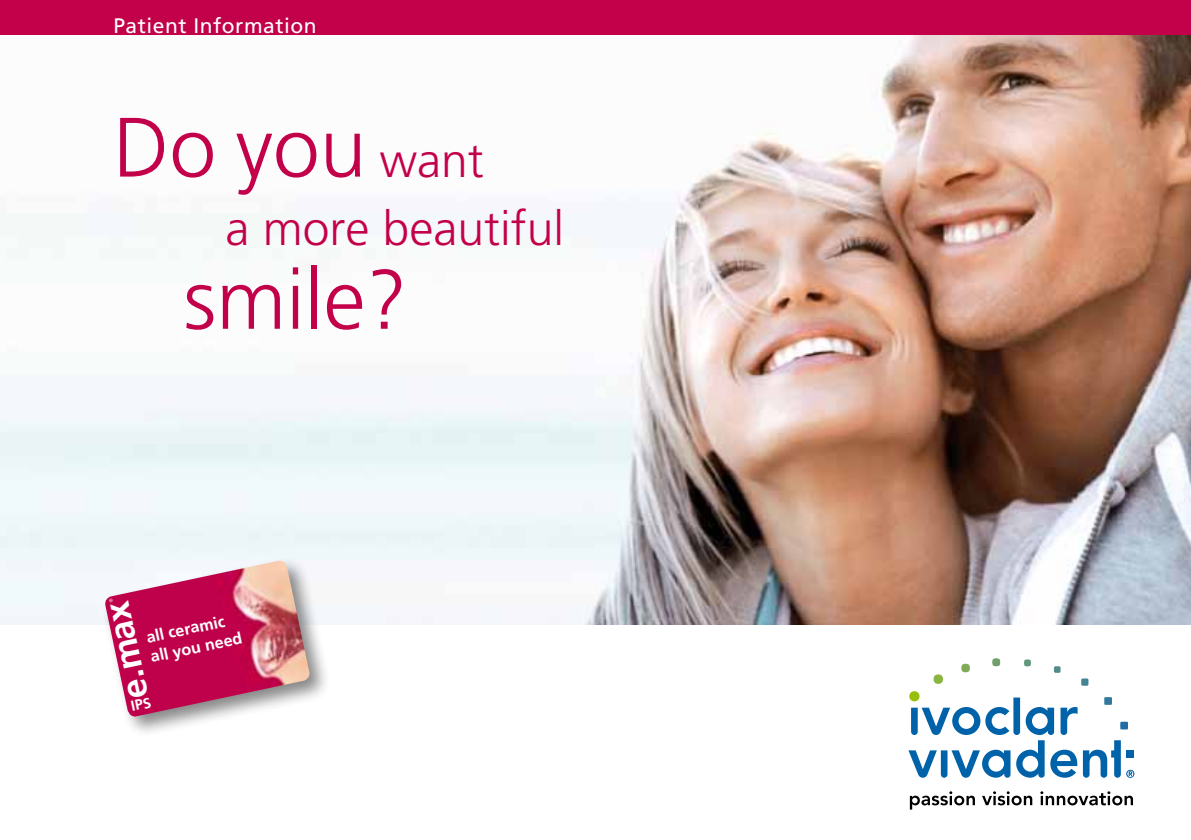
<style>
.page{position:relative;width:1191px;height:840px;background:#fff}
.page>*{position:absolute;margin:0;border:0;box-sizing:border-box;transform-origin:0 0}
.t1{font:300 84px "Frutiger";color:#c3004a}
.t2{font:300 48px "Frutiger";color:#c3004a}
.t3{font:700 35.6px "Frutiger";color:#fff}
.t4{font:21px "Frutiger";letter-spacing:.025em;color:#fff}
.t5{font:700 16.2px/20px "Frutiger";color:#fff}
.s1{font-size:48px}
</style>
<div class="page">
<img style="left:0;top:34px;width:1191px;height:590px">
<svg style="left:1104px;top:696px;width:8px;height:8px"></svg>
<div style="left:1081px;top:678px;width:7px;height:7px;background:#448295"></div>
<svg style="left:1054px;top:666px;width:6px;height:6px"></svg>
<svg style="left:1024px;top:659px;width:7px;height:7px"></svg>
<svg style="left:992px;top:658px;width:8px;height:8px"></svg>
<div style="left:1126px;top:750px;width:8px;height:7px;background:#0062a9"></div>
<div style="left:1120px;top:721px;width:8px;height:8px;background:#1f6da4"></div>
<svg style="left:961px;top:663px;width:9px;height:9px"></svg>
<svg style="left:933px;top:674px;width:10px;height:10px"></svg>
<svg style="left:908px;top:691px;width:169px;height:86px"></svg>
<svg style="left:1083px;top:740px;width:37px;height:37px"></svg>
<svg style="left:1126px;top:769px;width:8px;height:8px"></svg>
<svg style="left:910px;top:791px;width:65px;height:18px"></svg>
<svg style="left:982px;top:791px;width:50px;height:14px"></svg>
<svg style="left:1040px;top:791px;width:93px;height:14px"></svg>
<div style="left:99px;top:554px;width:230px;height:182px;background:#000;opacity:.47"></div>
<img style="left:104px;top:560px;width:206px;height:156px">
<div style="left:0;top:0;width:1191px;height:34px;background:#c3004a"></div>
<svg style="left:131px;top:696px;width:20px;height:14px"></svg>
<svg style="left:109px;top:598px;width:4px;height:4px"></svg>
<p class="t4" style="left:113px;top:13px;width:205px">Patient Information</p>
<h1 class="t1" style="left:113px;top:100px;width:372px">Do you <span class="s1">want</span></h1>
<h2 class="t2" style="left:225px;top:201px;width:340px">a more beautiful</h2>
<h1 class="t1" style="left:183px;top:252px;width:225px">smile?</h1>
<h3 class="t3" style="left:116px;top:702px;width:101px;rotate:-102deg">e.max</h3>
<p class="t5" style="left:144px;top:627px;width:95px;rotate:-12deg">all ceramic all you need</p>
</div>
